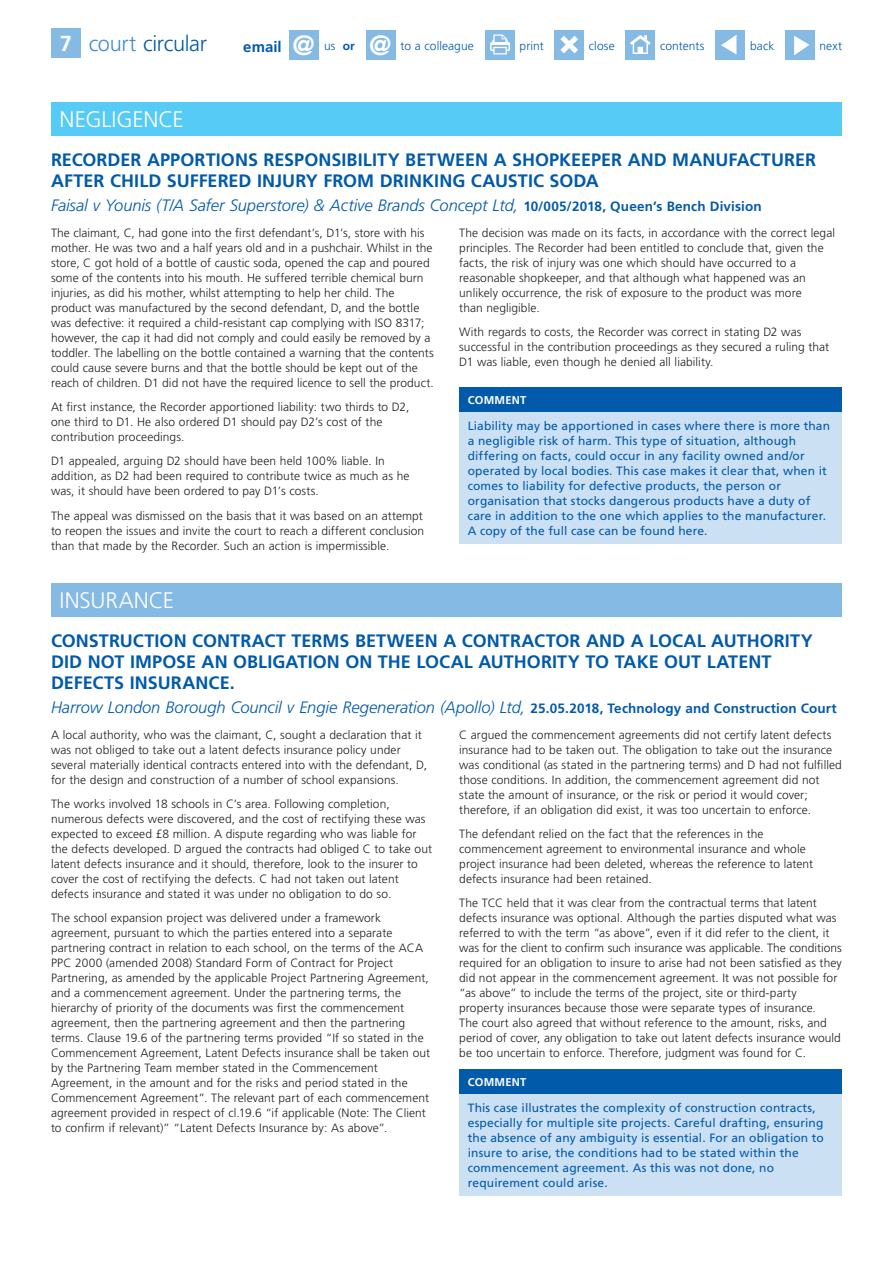
<style>
.page{position:relative;width:893px;height:1263px;background:#fff}
.page>*{position:absolute;margin:0;border:0;box-sizing:border-box;transform-origin:0 0}
.t1{font:700 27.9px "Frutiger LT Std";color:#fff}
.Panel_Heads{font:300 22.5px "Frutiger LT Std";color:#fff}
.t2{font:300 21.75px "Frutiger LT Std";letter-spacing:-.015em;color:#015aaa}
.Head_1{font:700 18px/21px "Frutiger LT Std";color:#015aaa}
.Head_2{font:italic 300 16.5px "Frutiger LT Std";letter-spacing:-.005em;color:#015aaa}
.t3{font:700 15px "Frutiger LT Std";letter-spacing:.005em;color:#015aaa}
.Body{font:300 12px/15px "Frutiger LT Std";letter-spacing:.005em;color:#231f20}
.t4{font:12px/15px "Frutiger LT Std";letter-spacing:.01em;color:#015aaa}
.t5{font:300 12px "Frutiger LT Std";letter-spacing:.005em;color:#015aaa}
.t6{font:700 11.25px "Frutiger LT Std";letter-spacing:.02em;color:#fff}
.s1{font-weight:700;color:#fff}
.s2{color:#448dcb}
.s3{font-size:27.9px;color:#fff}
.s4{font-weight:700}
.s5{font-weight:700;font-style:normal;font-size:13.5px}
</style>
<div class="page">
<div style="left:51px;top:28px;width:30px;height:30px;background:#85bae4"></div>
<div style="left:715px;top:30px;width:30px;height:30px;background:#85bae4"></div>
<svg style="left:721px;top:35px;width:15px;height:19px"></svg>
<div style="left:785px;top:30px;width:30px;height:30px;background:#85bae4"></div>
<svg style="left:794px;top:36px;width:15px;height:19px"></svg>
<div style="left:625px;top:30px;width:30px;height:30px;background:#85bae4"></div>
<svg style="left:630px;top:35px;width:21px;height:19px"></svg>
<div style="left:554px;top:30px;width:30px;height:30px;background:#85bae4"></div>
<svg style="left:560px;top:36px;width:18px;height:17px"></svg>
<div style="left:485px;top:30px;width:30px;height:30px;background:#85bae4"></div>
<svg style="left:490px;top:34px;width:20px;height:20px"></svg>
<div style="left:289px;top:30px;width:30px;height:30px;background:#85bae4"></div>
<div style="left:366px;top:30px;width:29px;height:30px;background:#85bae4"></div>
<div style="left:459px;top:1069px;width:383px;height:26px;background:#015aaa"></div>
<div style="left:459px;top:1095px;width:383px;height:101px;background:#cbe0f3"></div>
<div style="left:51px;top:583px;width:791px;height:33px;background:#85bae4"></div>
<div style="left:459px;top:387px;width:383px;height:25px;background:#015aaa"></div>
<div style="left:459px;top:412px;width:383px;height:131px;background:#cbe0f3"></div>
<div style="left:51px;top:102px;width:791px;height:33px;background:#56cbf5"></div>
<h3 class="t2" style="left:60px;top:31px;width:149px"><span class="s1">7</span> <span class="s2">court</span> circular</h3>
<p class="t3" style="left:243px;top:38px;width:73px">email <span class="s3">@</span></p>
<p class="t5" style="left:324px;top:39px;width:32px">us <span class="s4">or</span></p>
<h1 class="t1" style="left:369px;top:29px;width:24px">@</h1>
<p class="t5" style="left:401px;top:39px;width:75px">to a colleague</p>
<p class="t5" style="left:520px;top:39px;width:26px">print</p>
<p class="t5" style="left:589px;top:39px;width:27px">close</p>
<p class="t5" style="left:660px;top:39px;width:46px">contents</p>
<p class="t5" style="left:750px;top:39px;width:26px">back</p>
<p class="t5" style="left:819px;top:39px;width:24px">next</p>
<p class="Panel_Heads" style="left:60px;top:107px;width:126px">NEGLIGENCE</p>
<p class="Head_1" style="left:51px;top:149px;width:767px">RECORDER APPORTIONS RESPONSIBILITY BETWEEN A SHOPKEEPER AND MANUFACTURER<br>AFTER CHILD SUFFERED INJURY FROM DRINKING CAUSTIC SODA</p>
<p class="Head_2" style="left:51px;top:195px;width:712px">Faisal v Younis (T/A Safer Superstore) &amp; Active Brands Concept Ltd, <span class="s5">10/005/2018, Queen’s Bench Division</span></p>
<p class="Body" style="left:51px;top:225px;width:384px">The claimant, C, had gone into the first defendant’s, D1’s, store with his mother. He was two and a half years old and in a pushchair. Whilst in the store, C got hold of a bottle of caustic soda, opened the cap and poured some of the contents into his mouth. He suffered terrible chemical burn injuries, as did his mother, whilst attempting to help her child. The product was manufactured by the second defendant, D, and the bottle was defective: it required a child-resistant cap complying with ISO 8317; however, the cap it had did not comply and could easily be removed by a toddler. The labelling on the bottle contained a warning that the contents could cause severe burns and that the bottle should be kept out of the reach of children. D1 did not have the required licence to sell the product.</p>
<p class="Body" style="left:51px;top:399px;width:360px">At first instance, the Recorder apportioned liability: two thirds to D2, one third to D1. He also ordered D1 should pay D2’s cost of the contribution proceedings.</p>
<p class="Body" style="left:51px;top:454px;width:360px">D1 appealed, arguing D2 should have been held 100% liable. In addition, as D2 had been required to contribute twice as much as he was, it should have been ordered to pay D1’s costs.</p>
<p class="Body" style="left:51px;top:508px;width:375px;text-align:justify">The appeal was dismissed on the basis that it was based on an attempt to reopen the issues and invite the court to reach a different conclusion than that made by the Recorder. Such an action is impermissible.</p>
<p class="Panel_Heads" style="left:60px;top:588px;width:116px">INSURANCE</p>
<p class="Body" style="left:459px;top:225px;width:377px">The decision was made on its facts, in accordance with the correct legal principles. The Recorder had been entitled to conclude that, given the facts, the risk of injury was one which should have occurred to a reasonable shopkeeper, and that although what happened was an unlikely occurrence, the risk of exposure to the product was more<br>than negligible.</p>
<p class="Body" style="left:459px;top:324px;width:371px">With regards to costs, the Recorder was correct in stating D2 was successful in the contribution proceedings as they secured a ruling that<br>D1 was liable, even though he denied all liability.</p>
<p class="t6" style="left:468px;top:393px;width:60px">COMMENT</p>
<p class="t4" style="left:468px;top:418px;width:364px">Liability may be apportioned in cases where there is more than a negligible risk of harm. This type of situation, although differing on facts, could occur in any facility owned and/or operated by local bodies. This case makes it clear that, when it comes to liability for defective products, the person or organisation that stocks dangerous products have a duty of care in addition to the one which applies to the manufacturer.<br>A copy of the full case can be found here.</p>
<p class="Head_1" style="left:51px;top:630px;width:763px">CONSTRUCTION CONTRACT TERMS BETWEEN A CONTRACTOR AND A LOCAL AUTHORITY<br>DID NOT IMPOSE AN OBLIGATION ON THE LOCAL AUTHORITY TO TAKE OUT LATENT<br>DEFECTS INSURANCE.</p>
<p class="Head_2" style="left:51px;top:697px;width:787px">Harrow London Borough Council v Engie Regeneration (Apollo) Ltd, <span class="s5">25.05.2018, Technology and Construction Court</span></p>
<p class="Body" style="left:51px;top:727px;width:378px">A local authority, who was the claimant, C, sought a declaration that it was not obliged to take out a latent defects insurance policy under several materially identical contracts entered into with the defendant, D, for the design and construction of a number of school expansions.</p>
<p class="Body" style="left:51px;top:796px;width:383px">The works involved 18 schools in C’s area. Following completion, numerous defects were discovered, and the cost of rectifying these was expected to exceed £8 million. A dispute regarding who was liable for the defects developed. D argued the contracts had obliged C to take out latent defects insurance and it should, therefore, look to the insurer to cover the cost of rectifying the defects. C had not taken out latent defects insurance and stated it was under no obligation to do so.</p>
<p class="Body" style="left:51px;top:911px;width:381px">The school expansion project was delivered under a framework agreement, pursuant to which the parties entered into a separate partnering contract in relation to each school, on the terms of the ACA PPC 2000 (amended 2008) Standard Form of Contract for Project Partnering, as amended by the applicable Project Partnering Agreement, and a commencement agreement. Under the partnering terms, the hierarchy of priority of the documents was first the commencement agreement, then the partnering agreement and then the partnering terms. Clause 19.6 of the partnering terms provided “If so stated in the Commencement Agreement, Latent Defects insurance shall be taken out by the Partnering Team member stated in the Commencement Agreement, in the amount and for the risks and period stated in the Commencement Agreement”. The relevant part of each commencement agreement provided in respect of cl.19.6 “if applicable (Note: The Client to confirm if relevant)” “Latent Defects Insurance by: As above”.</p>
<p class="Body" style="left:459px;top:727px;width:384px">C argued the commencement agreements did not certify latent defects insurance had to be taken out. The obligation to take out the insurance was conditional (as stated in the partnering terms) and D had not fulfilled those conditions. In addition, the commencement agreement did not state the amount of insurance, or the risk or period it would cover; therefore, if an obligation did exist, it was too uncertain to enforce.</p>
<p class="Body" style="left:459px;top:826px;width:355px">The defendant relied on the fact that the references in the commencement agreement to environmental insurance and whole project insurance had been deleted, whereas the reference to latent defects insurance had been retained.</p>
<p class="Body" style="left:459px;top:896px;width:384px">The TCC held that it was clear from the contractual terms that latent defects insurance was optional. Although the parties disputed what was referred to with the term “as above”, even if it did refer to the client, it was for the client to confirm such insurance was applicable. The conditions required for an obligation to insure to arise had not been satisfied as they did not appear in the commencement agreement. It was not possible for “as above” to include the terms of the project, site or third-party property insurances because those were separate types of insurance.<br>The court also agreed that without reference to the amount, risks, and period of cover, any obligation to take out latent defects insurance would be too uncertain to enforce. Therefore, judgment was found for C.</p>
<p class="t6" style="left:468px;top:1075px;width:60px">COMMENT</p>
<p class="t4" style="left:468px;top:1100px;width:358px">This case illustrates the complexity of construction contracts, especially for multiple site projects. Careful drafting, ensuring the absence of any ambiguity is essential. For an obligation to insure to arise, the conditions had to be stated within the commencement agreement. As this was not done, no requirement could arise.</p>
</div>
